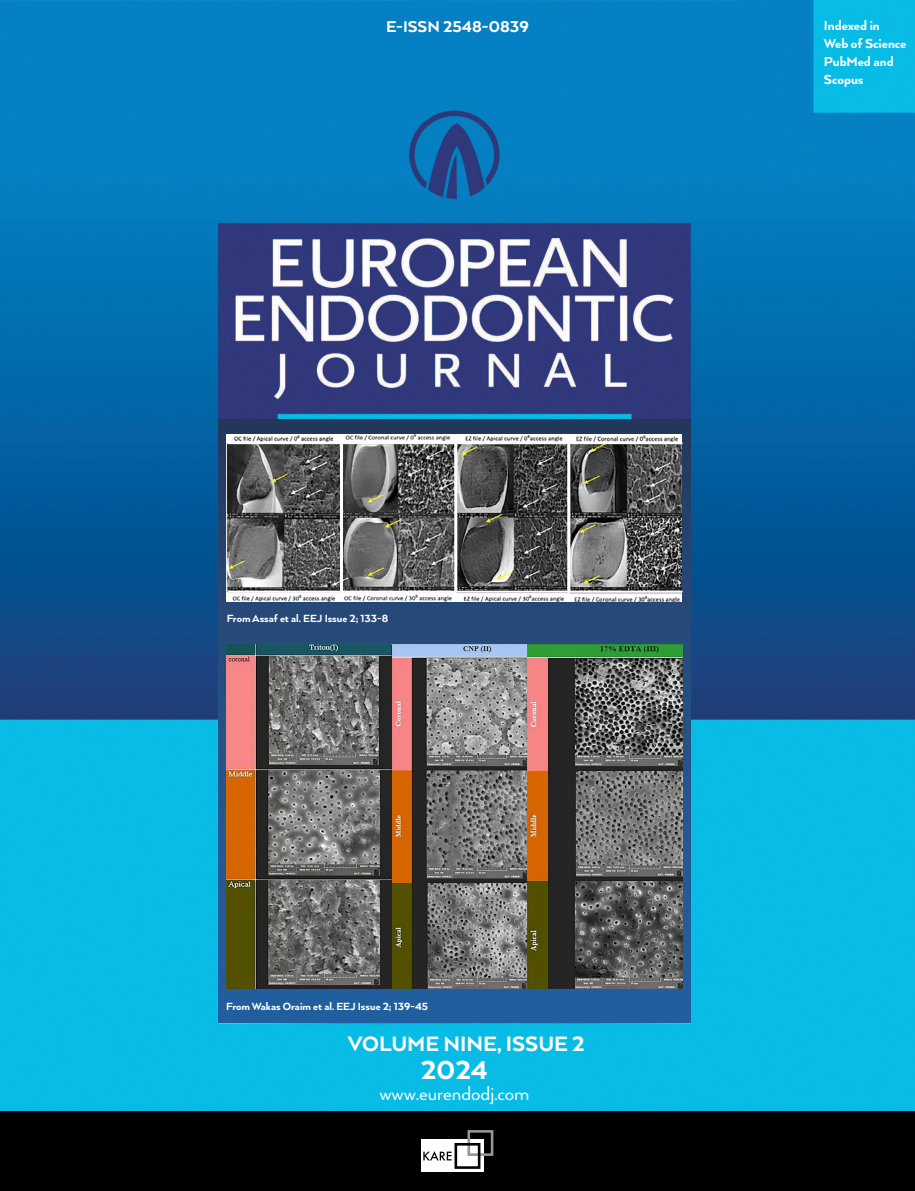
<style>
.page{position:relative;width:915px;height:1191px;background:#fff}
.page>*{position:absolute;margin:0;border:0;box-sizing:border-box;transform-origin:0 0}
.t1{font:800 30px "Arquitecta";color:#fff}
.t2{font:800 24px "Arquitecta";color:#fff}
.t3{font:21px "Arquitecta";color:#fff}
.t4{font:800 18px "Arquitecta";color:#fff}
.t5{font:800 15px/18px "Arquitecta";color:#fff}
.t6{font:800 12px "Arquitecta";color:#fff}
</style>
<div class="page">
<img style="left:0;top:0;width:914px;height:1111px">
<div style="left:0;top:1111px;width:914px;height:80px;background:#000"></div>
<div style="left:421px;top:1139px;width:63px;height:33px;background:#fff"></div>
<div style="left:467px;top:1130px;width:26px;height:26px;border:3px solid #939598"></div>
<div style="left:454px;top:1143px;width:26px;height:25px;border:3px solid #000"></div>
<svg style="left:423px;top:1151px;width:28px;height:9px"></svg>
<svg style="left:218px;top:419px;width:472px;height:603px;background:#285183"></svg>
<img style="left:227px;top:435px;width:454px;height:166px">
<hr style="left:340px;top:441px;width:3px;height:151px;background:#fff">
<hr style="left:227px;top:442px;width:455px;height:2px;background:#fff">
<hr style="left:227px;top:590px;width:455px;height:2px;background:#fff">
<hr style="left:454px;top:441px;width:3px;height:151px;background:#fff">
<hr style="left:567px;top:441px;width:3px;height:151px;background:#fff">
<img style="left:226px;top:644px;width:456px;height:344px">
<h3 class="t4" style="left:386px;top:16px;width:144px">E-ISSN 2548-0839</h3>
<p class="t5" style="left:823px;top:16px;width:84px">Indexed in<br>Web of Science<br>PubMed and<br>Scopus</p>
<p class="t6" style="left:227px;top:611px;width:163px">From Assaf et al. EEJ Issue 2; 133-8</p>
<p class="t6" style="left:226px;top:998px;width:203px">From Wakas Oraim et al. EEJ Issue 2; 139-45</p>
<h2 class="t2" style="left:348px;top:1028px;width:238px">VOLUME NINE, ISSUE 2</h2>
<h3 class="t3" style="left:379px;top:1081px;width:152px">www.eurendodj.com</h3>
<h1 class="t1" style="left:421px;top:1051px;width:69px">2024</h1>
</div>
